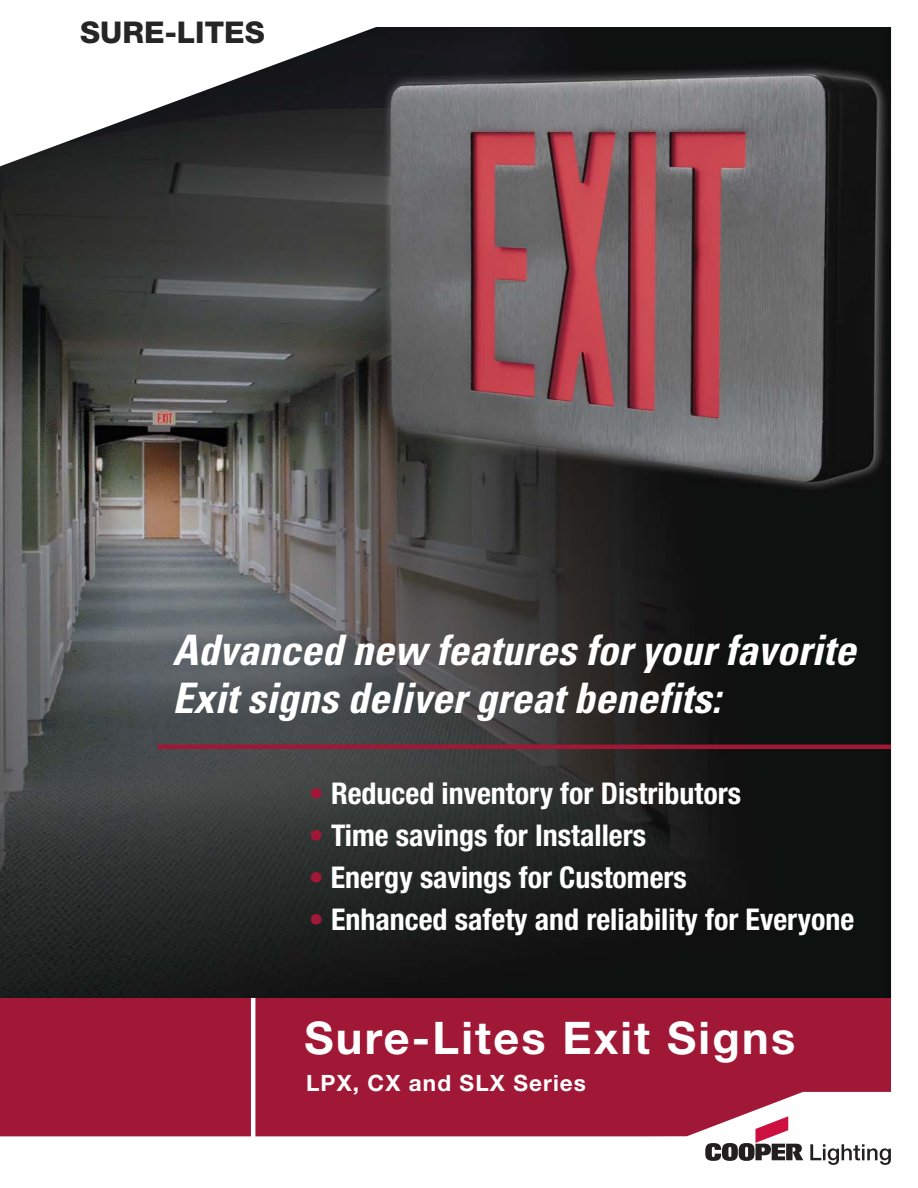
<style>
.page{position:relative;width:918px;height:1188px;background:#fff}
.page>*{position:absolute;margin:0;border:0;box-sizing:border-box;transform-origin:0 0}
.t1{font:700 45px "Helvetica Neue LT Std";letter-spacing:.05em;color:#fff}
.t2{font:italic 700 condensed 42px/48px "Univers LT Std";color:#fff}
.t3{font:700 condensed 30px "Helvetica Neue LT Std";color:#fff}
.t4{font:800 30px "Helvetica Neue LT Std";color:#272627}
.t5{font:700 22.5px "Helvetica Neue LT Std";letter-spacing:.05em;color:#fff}
.s1{color:#a11837}
</style>
<div class="page">
<img style="left:0;top:27px;width:891px;height:971px">
<svg style="left:705px;top:1136px;width:98px;height:25px"></svg>
<svg style="left:810px;top:1144px;width:81px;height:21px"></svg>
<svg style="left:0;top:1089px;width:891px;height:47px;background:#af3954"></svg>
<div style="left:0;top:998px;width:891px;height:91px;background:#a11837"></div>
<hr style="left:251px;top:998px;width:4px;height:165px;background:#fff">
<hr style="left:158px;top:745px;width:733px;height:4px;background:#a11837">
<p class="t4" style="left:80px;top:15px;width:186px">SURE-LITES</p>
<h2 class="t2" style="left:172px;top:630px;width:685px">Advanced new features for your favorite<br>Exit signs deliver great benefits:</h2>
<p class="t3" style="left:309px;top:782px;width:434px"><span class="s1">•</span> Reduced inventory for Distributors</p>
<p class="t3" style="left:309px;top:824px;width:339px"><span class="s1">•</span> Time savings for Installers</p>
<p class="t3" style="left:309px;top:866px;width:380px"><span class="s1">•</span> Energy savings for Customers</p>
<p class="t3" style="left:309px;top:908px;width:547px"><span class="s1">•</span> Enhanced safety and reliability for Everyone</p>
<h1 class="t1" style="left:304px;top:1021px;width:492px">Sure-Lites Exit Signs</h1>
<p class="t5" style="left:306px;top:1075px;width:281px">LPX, CX and SLX Series</p>
</div>
